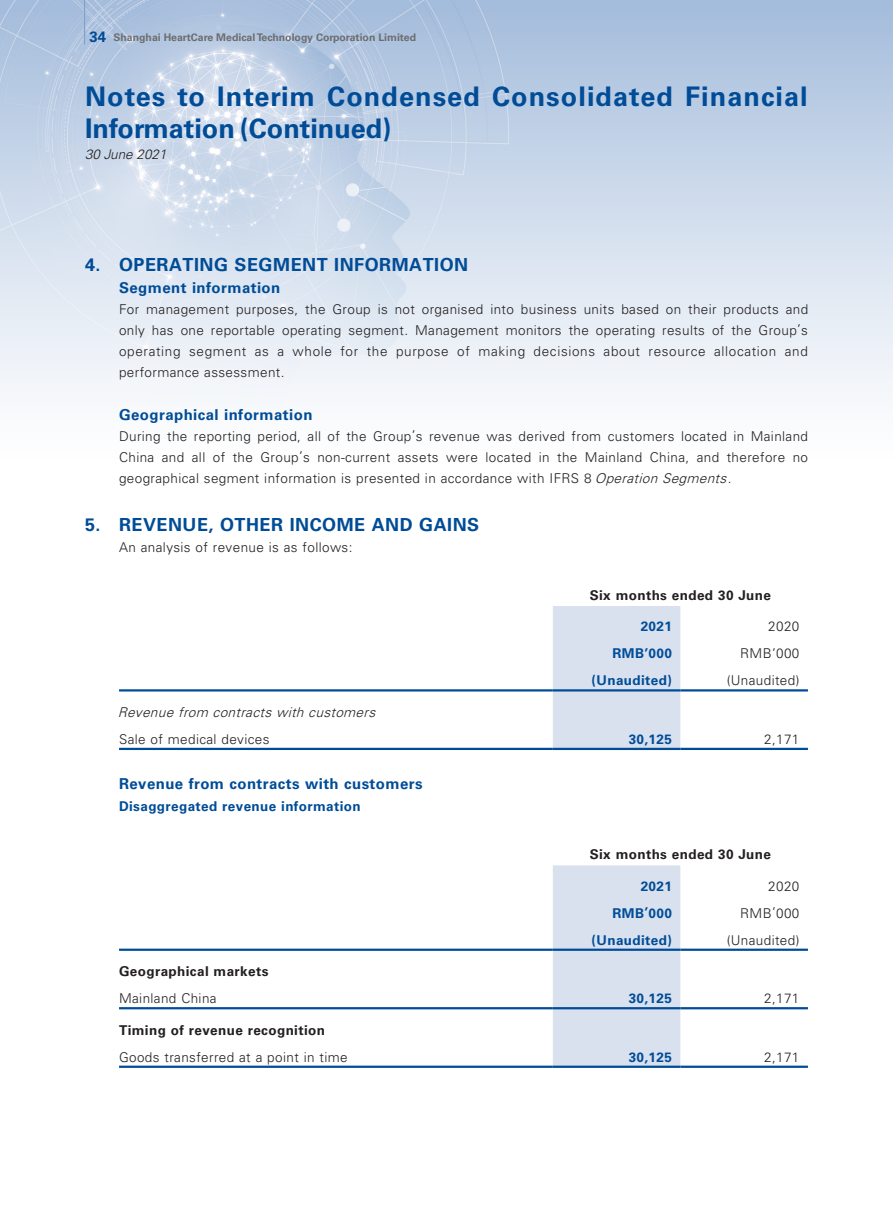
<style>
.page{position:relative;width:893px;height:1212px;background:#fff}
.page>*{position:absolute;margin:0;border:0;box-sizing:border-box;transform-origin:0 0}
.t1{font:700 27px/32.4px "Univers LT Std";letter-spacing:.04em;color:#004c97}
.t2{font:700 18px "Univers LT Std";letter-spacing:.03em;color:#004c97}
.t3{font:700 15px "Univers LT Std";letter-spacing:.03em;color:#004c97}
.t4{font:300 13.5px/21px "Univers LT Std";letter-spacing:.03em;color:#231f20;text-align:justify}
.t5{font:700 13.5px "Univers LT Std";letter-spacing:.03em;color:#004c97}
.t6{font:700 13.5px "Univers LT Std";letter-spacing:.03em;color:#231f20}
.t7{font:italic 300 13.5px "Univers LT Std";color:#231f20}
.t8{font:italic 300 13.5px "Univers LT Std";color:#231f20}
.t9{font:700 10.5px "Univers LT Std";color:#6c6d70}
.s1{font-size:15px;color:#004c97}
.s2{font-style:italic}
</style>
<div class="page">
<img style="left:0;top:0;width:893px;height:399px">
<hr style="left:84px;top:0;width:1px;height:45px;background:#789fcb">
<div style="left:553px;top:606px;width:127px;height:142px;background:#d9e1ef"></div>
<hr style="left:119px;top:689px;width:434px;height:2px;background:#004c97">
<hr style="left:553px;top:689px;width:127px;height:2px;background:#004c97">
<hr style="left:680px;top:689px;width:128px;height:2px;background:#004c97">
<hr style="left:119px;top:748px;width:434px;height:2px;background:#004c97">
<hr style="left:553px;top:748px;width:127px;height:2px;background:#004c97">
<hr style="left:680px;top:748px;width:128px;height:2px;background:#004c97">
<div style="left:553px;top:865px;width:127px;height:200px;background:#d9e1ef"></div>
<hr style="left:119px;top:948px;width:434px;height:3px;background:#004c97">
<hr style="left:553px;top:948px;width:127px;height:3px;background:#004c97">
<hr style="left:680px;top:948px;width:128px;height:3px;background:#004c97">
<hr style="left:119px;top:1007px;width:434px;height:2px;background:#004c97">
<hr style="left:553px;top:1007px;width:127px;height:2px;background:#004c97">
<hr style="left:680px;top:1007px;width:128px;height:2px;background:#004c97">
<hr style="left:119px;top:1065px;width:434px;height:3px;background:#004c97">
<hr style="left:553px;top:1065px;width:127px;height:3px;background:#004c97">
<hr style="left:680px;top:1065px;width:128px;height:3px;background:#004c97">
<p class="t9" style="left:90px;top:31px;width:328px"><span class="s1">34</span> Shanghai HeartCare Medical Technology Corporation Limited</p>
<h1 class="t1" style="left:85px;top:80px;width:724px">Notes to Interim Condensed Consolidated Financial<br>Information (Continued)</h1>
<p class="t8" style="left:85px;top:146px;width:83px">30 June 2021</p>
<h2 class="t2" style="left:85px;top:254px;width:385px">4. OPERATING SEGMENT INFORMATION</h2>
<p class="t3" style="left:119px;top:279px;width:163px">Segment information</p>
<p class="t4" style="left:119px;top:299px;width:691px">For management purposes, the Group is not organised into business units based on their products and only has one reportable operating segment. Management monitors the operating results of the Group’s operating segment as a whole for the purpose of making decisions about resource allocation and performance assessment.</p>
<p class="t3" style="left:119px;top:406px;width:195px">Geographical information</p>
<p class="t4" style="left:119px;top:425px;width:691px">During the reporting period, all of the Group’s revenue was derived from customers located in Mainland China and all of the Group’s non-current assets were located in the Mainland China, and therefore no geographical segment information is presented in accordance with IFRS 8 <span class="s2">Operation Segments</span>.</p>
<h2 class="t2" style="left:85px;top:514px;width:396px">5. REVENUE, OTHER INCOME AND GAINS</h2>
<p class="t4" style="left:119px;top:536px;width:235px">An analysis of revenue is as follows:</p>
<p class="t6" style="left:590px;top:587px;width:183px">Six months ended 30 June</p>
<p class="t5" style="left:641px;top:619px;width:33px">2021</p>
<p class="t4" style="left:768px;top:616px;width:33px">2020</p>
<p class="t5" style="left:613px;top:646px;width:61px">RMB’000</p>
<p class="t4" style="left:740px;top:643px;width:61px">RMB’000</p>
<p class="t5" style="left:592px;top:673px;width:82px">(Unaudited)</p>
<p class="t4" style="left:727px;top:670px;width:74px">(Unaudited)</p>
<p class="t7" style="left:118px;top:704px;width:263px">Revenue from contractswith customers</p>
<p class="t4" style="left:119px;top:728px;width:152px">Sale of medical devices</p>
<p class="t5" style="left:629px;top:731px;width:45px">30,125</p>
<p class="t4" style="left:764px;top:728px;width:37px">2,171</p>
<p class="t3" style="left:119px;top:775px;width:305px">Revenue from contracts with customers</p>
<p class="t5" style="left:119px;top:798px;width:243px">Disaggregated revenue information</p>
<p class="t6" style="left:590px;top:846px;width:183px">Six months ended 30 June</p>
<p class="t5" style="left:641px;top:878px;width:33px">2021</p>
<p class="t4" style="left:768px;top:875px;width:33px">2020</p>
<p class="t5" style="left:613px;top:905px;width:61px">RMB’000</p>
<p class="t4" style="left:740px;top:902px;width:61px">RMB’000</p>
<p class="t5" style="left:592px;top:932px;width:82px">(Unaudited)</p>
<p class="t4" style="left:727px;top:929px;width:74px">(Unaudited)</p>
<p class="t6" style="left:119px;top:963px;width:151px">Geographical markets</p>
<p class="t4" style="left:119px;top:988px;width:99px">Mainland China</p>
<p class="t5" style="left:629px;top:990px;width:45px">30,125</p>
<p class="t4" style="left:764px;top:988px;width:37px">2,171</p>
<p class="t6" style="left:119px;top:1022px;width:207px">Timing of revenue recognition</p>
<p class="t4" style="left:119px;top:1046px;width:230px">Goods transferred at a point in time</p>
<p class="t5" style="left:629px;top:1049px;width:45px">30,125</p>
<p class="t4" style="left:764px;top:1046px;width:37px">2,171</p>
</div>
